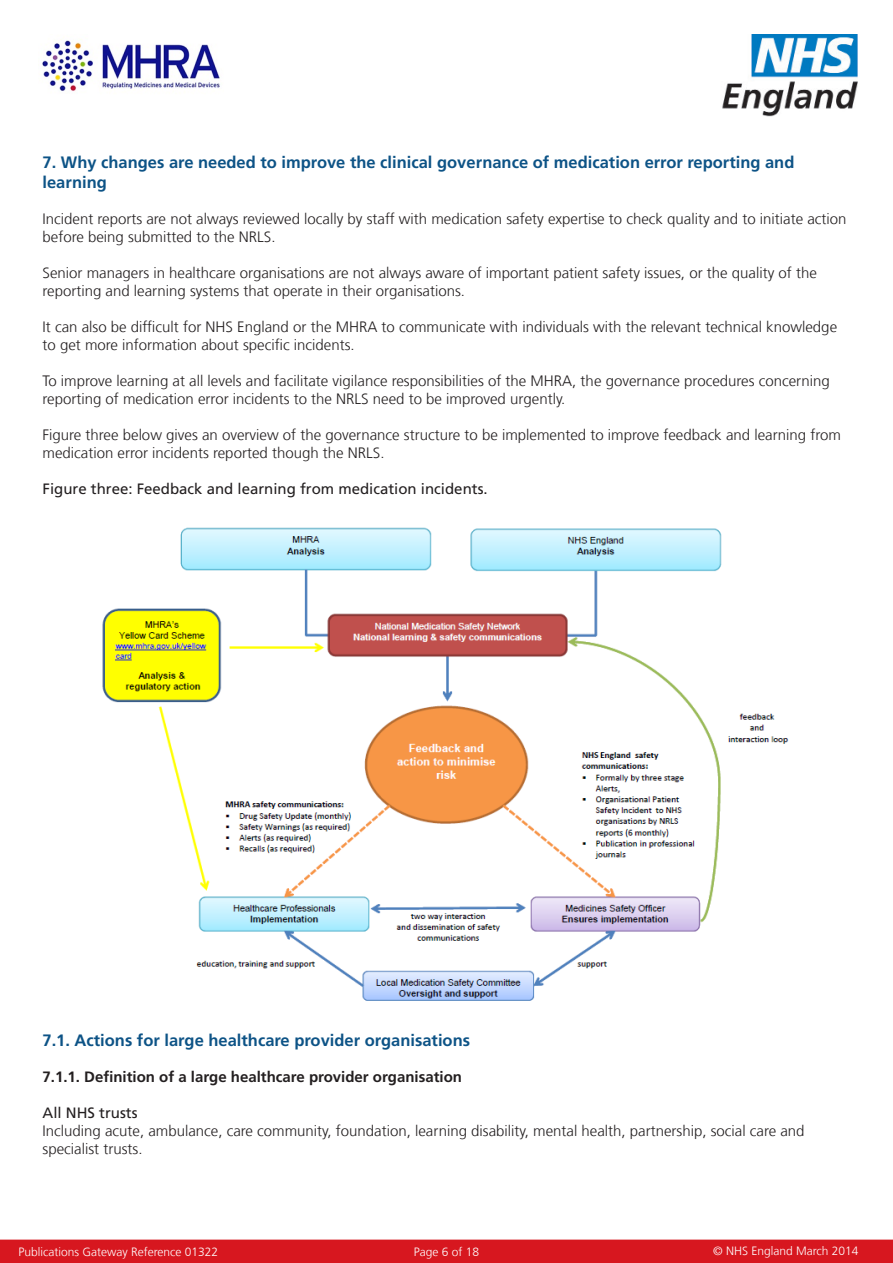
<style>
.page{position:relative;width:893px;height:1263px;background:#fff}
.page>*{position:absolute;margin:0;border:0;box-sizing:border-box;transform-origin:0 0}
.t1{font:700 16.5px/19.8px "Frutiger LT Com";color:#0d5386}
.t2{font:300 15px/18px "Frutiger LT Com";color:#231f20}
.t3{font:15px "Frutiger LT Com";color:#231f20}
.t4{font:700 15px "Frutiger LT Com";color:#231f20}
.t5{font:300 12px "Frutiger LT Com";color:#fff}
</style>
<div class="page">
<img style="left:722px;top:35px;width:135px;height:82px">
<div style="left:1px;top:1240px;width:891px;height:22px;background:#d7171f"></div>
<div style="left:0;top:1239px;width:893px;height:24px;border:2px solid #d7171f"></div>
<img style="left:42px;top:40px;width:178px;height:51px">
<img style="left:102px;top:527px;width:687px;height:474px">
<p class="t1" style="left:43px;top:153px;width:753px">7. Why changes are needed to improve the clinical governance of medication error reporting and learning</p>
<p class="t2" style="left:43px;top:210px;width:805px">Incident reports are not always reviewed locally by staff with medication safety expertise to check quality and to initiate action before being submitted to the NRLS.</p>
<p class="t2" style="left:43px;top:264px;width:776px">Senior managers in healthcare organisations are not always aware of important patient safety issues, or the quality of the reporting and learning systems that operate in their organisations.</p>
<p class="t2" style="left:43px;top:318px;width:796px">It can also be difficult for NHS England or the MHRA to communicate with individuals with the relevant technical knowledge to get more information about specific incidents.</p>
<p class="t2" style="left:43px;top:372px;width:789px">To improve learning at all levels and facilitate vigilance responsibilities of the MHRA, the governance procedures concerning reporting of medication error incidents to the NRLS need to be improved urgently.</p>
<p class="t2" style="left:43px;top:426px;width:800px">Figure three below gives an overview of the governance structure to be implemented to improve feedback and learning from medication error incidents reported though the NRLS.</p>
<p class="t3" style="left:43px;top:480px;width:447px">Figure three: Feedback and learning from medication incidents.</p>
<p class="t1" style="left:43px;top:1031px;width:429px">7.1. Actions for large healthcare provider organisations</p>
<p class="t4" style="left:43px;top:1068px;width:421px">7.1.1. Definition of a large healthcare provider organisation</p>
<p class="t3" style="left:43px;top:1104px;width:97px">All NHS trusts</p>
<p class="t2" style="left:43px;top:1122px;width:764px">Including acute, ambulance, care community, foundation, learning disability, mental health, partnership, social care and specialist trusts.</p>
<p class="t5" style="left:18px;top:1244px;width:201px">Publications Gateway Reference 01322</p>
<p class="t5" style="left:713px;top:1244px;width:147px">© NHS England March 2014</p>
<p class="t5" style="left:414px;top:1245px;width:67px">Page 6 of 18</p>
</div>
